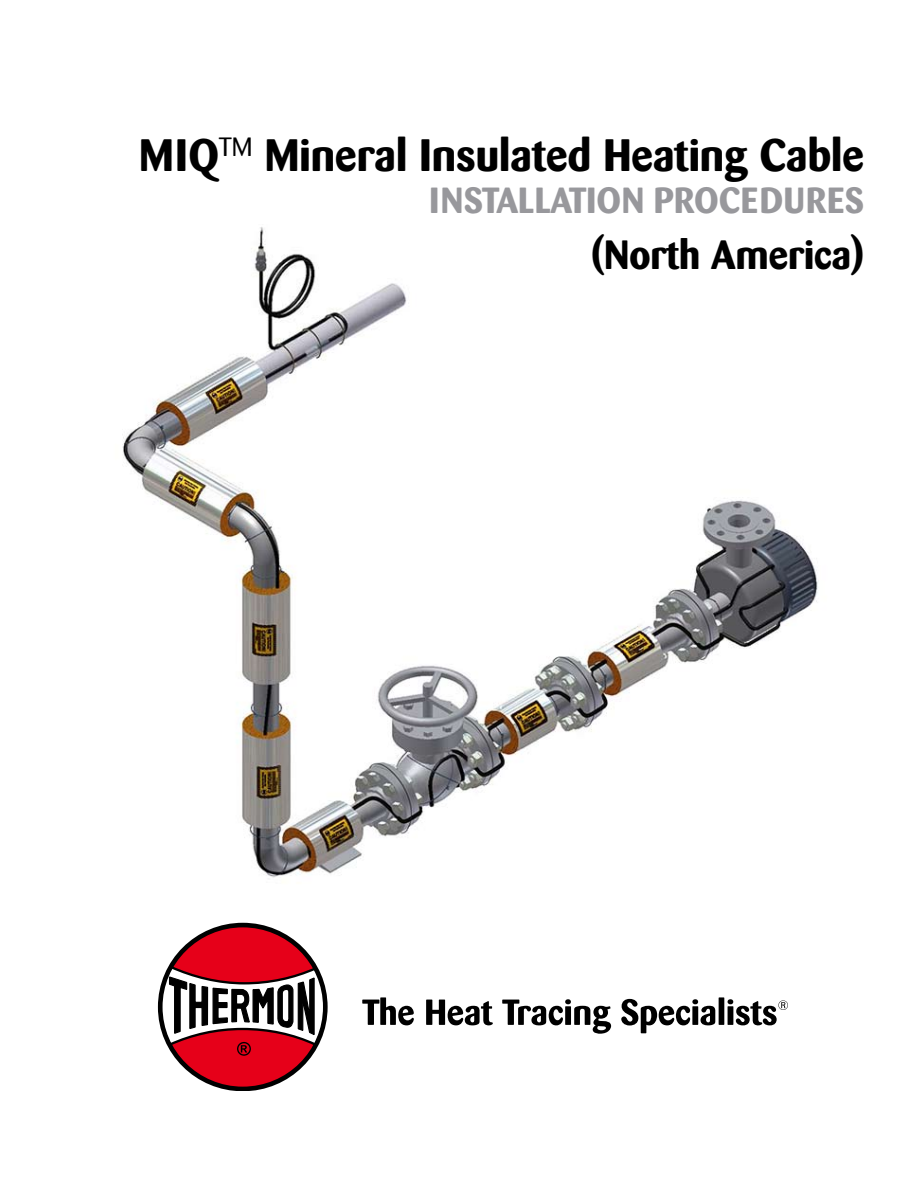
<style>
.page{position:relative;width:918px;height:1188px;background:#fff}
.page>*{position:absolute;margin:0;border:0;box-sizing:border-box;transform-origin:0 0}
.t1{font:700 45px "Barmeno";color:#000}
.t2{font:700 40.5px "Barmeno";color:#000}
.t3{font:700 36px "Barmeno";letter-spacing:.02em;color:#98989c}
</style>
<div class="page">
<img style="left:122px;top:227px;width:697px;height:651px">
<svg style="left:158px;top:923px;width:170px;height:167px"></svg>
<svg style="left:362px;top:997px;width:52px;height:28px"></svg>
<svg style="left:426px;top:1000px;width:67px;height:25px"></svg>
<svg style="left:502px;top:999px;width:109px;height:35px"></svg>
<svg style="left:621px;top:999px;width:94px;height:34px"></svg>
<div style="left:719px;top:997px;width:5px;height:28px;background:#000"></div>
<svg style="left:728px;top:999px;width:60px;height:26px"></svg>
<p class="t1" style="left:139px;top:128px;width:726px">MIQ<sup>TM</sup> Mineral Insulated Heating Cable</p>
<p class="t3" style="left:430px;top:178px;width:436px">INSTALLATION PROCEDURES</p>
<p class="t2" style="left:591px;top:230px;width:274px">(North America)</p>
</div>
